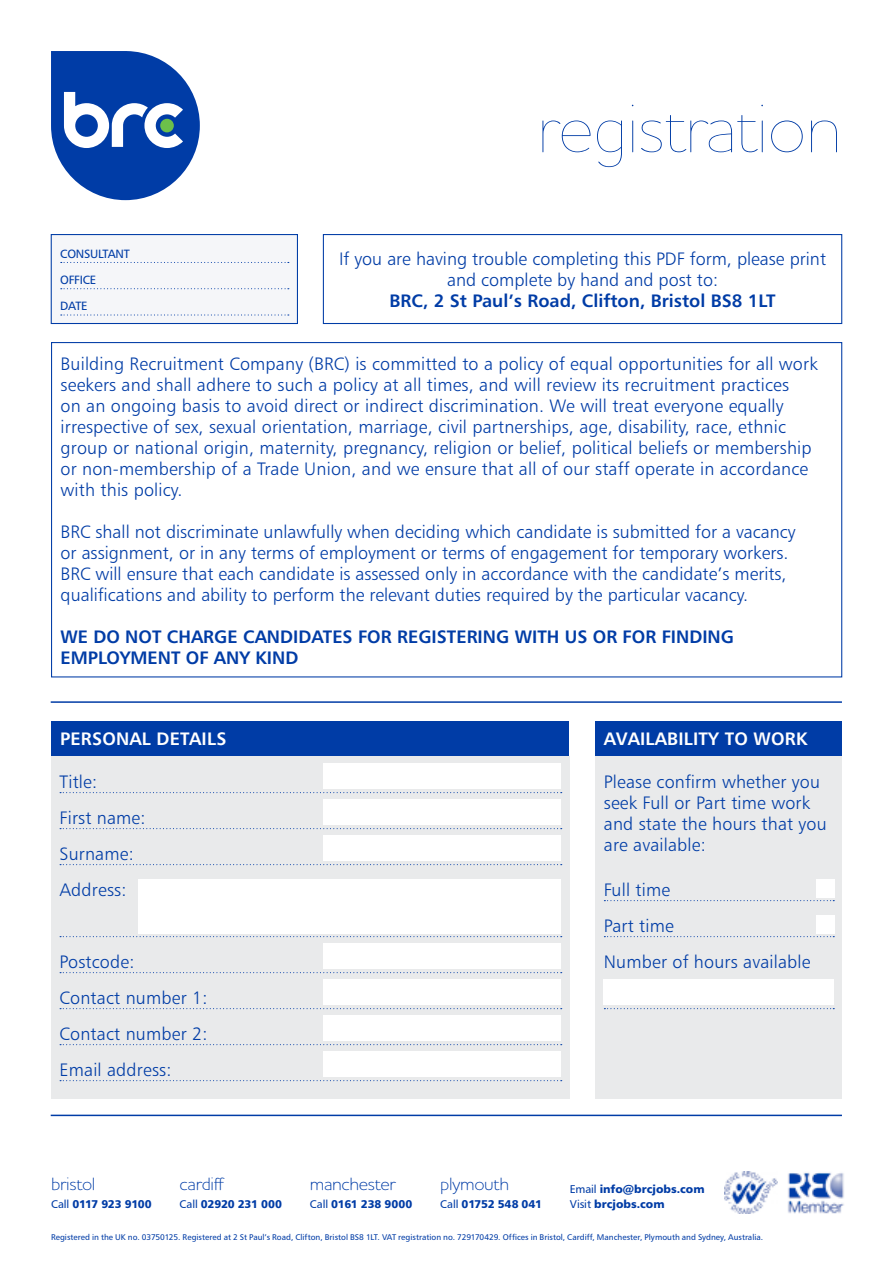
<style>
.page{position:relative;width:893px;height:1263px;background:#fff}
.page>*{position:absolute;margin:0;border:0;box-sizing:border-box;transform-origin:0 0}
.t1{font:100 68.55px "Houschka Rounded";letter-spacing:-.01em;color:#003ca6}
.t2{font:18px/21px "Humanist 777 BT Light B";letter-spacing:.01em;color:#003ca6}
.t3{font:18px/21px "Humanist 777 BT Bold B";color:#003ca6}
.t4{font:18px "Humanist 777 BT Bold B";letter-spacing:.01em;color:#fff}
.t5{font:300 18px "Houschka Rounded";letter-spacing:-.02em;color:#003ca6}
.t6{font:12px/26.2px "Humanist 777 BT Roman B";letter-spacing:-.02em;color:#003ca6}
.t7{font:11.25px "Humanist 777 BT Black B";letter-spacing:-.005em;color:#003ca6}
.t8{font:11.25px "Humanist 777 BT Black B";letter-spacing:-.025em;color:#003ca6}
.t9{font:8.25px "Humanist 777 BT Roman B";color:#003ca6}
.s1{font-family:"Humanist 777 BT Roman B"}
</style>
<div class="page">
<div style="left:595px;top:756px;width:247px;height:342px;background:#e9eaeb"></div>
<div style="left:51px;top:756px;width:519px;height:342px;background:#e9eaeb"></div>
<svg style="left:51px;top:51px;width:149px;height:149px"></svg>
<div style="left:160px;top:119px;width:14px;height:13px;background:#6cc04a;border-radius:50%"></div>
<img style="left:788px;top:1172px;width:56px;height:42px">
<img style="left:724px;top:1171px;width:53px;height:42px">
<div style="left:51px;top:235px;width:246px;height:88px;background:#f5f6f9"></div>
<svg style="left:61px;top:262px;width:228px;height:1px"></svg>
<svg style="left:61px;top:288px;width:228px;height:1px"></svg>
<svg style="left:61px;top:314px;width:228px;height:1px"></svg>
<div style="left:51px;top:234px;width:247px;height:90px;border:1px solid #003ca6"></div>
<div style="left:323px;top:234px;width:519px;height:90px;border:1px solid #003ca6"></div>
<div style="left:52px;top:721px;width:517px;height:34px;background:#003ca6"></div>
<div style="left:595px;top:721px;width:247px;height:34px;background:#003ca6"></div>
<hr style="left:51px;top:701px;width:791px;height:2px;background:#003ca6">
<hr style="left:51px;top:1115px;width:791px;height:1px;background:#003ca6">
<svg style="left:60px;top:792px;width:502px;height:1px"></svg>
<svg style="left:60px;top:828px;width:502px;height:1px"></svg>
<svg style="left:60px;top:864px;width:502px;height:1px"></svg>
<svg style="left:60px;top:936px;width:502px;height:1px"></svg>
<svg style="left:60px;top:972px;width:502px;height:1px"></svg>
<svg style="left:60px;top:1008px;width:502px;height:1px"></svg>
<svg style="left:60px;top:1044px;width:502px;height:1px"></svg>
<svg style="left:60px;top:1080px;width:502px;height:1px"></svg>
<svg style="left:604px;top:900px;width:230px;height:1px"></svg>
<svg style="left:604px;top:936px;width:230px;height:1px"></svg>
<svg style="left:604px;top:1008px;width:230px;height:1px"></svg>
<div style="left:323px;top:763px;width:238px;height:26px;background:#fff"></div>
<div style="left:323px;top:799px;width:238px;height:26px;background:#fff"></div>
<div style="left:323px;top:835px;width:238px;height:26px;background:#fff"></div>
<div style="left:138px;top:879px;width:423px;height:54px;background:#fff"></div>
<div style="left:323px;top:943px;width:238px;height:26px;background:#fff"></div>
<div style="left:323px;top:979px;width:238px;height:26px;background:#fff"></div>
<div style="left:323px;top:1015px;width:238px;height:26px;background:#fff"></div>
<div style="left:323px;top:1051px;width:238px;height:26px;background:#fff"></div>
<div style="left:604px;top:979px;width:230px;height:26px;background:#fff"></div>
<div style="left:816px;top:879px;width:18px;height:18px;background:#fff"></div>
<div style="left:816px;top:915px;width:18px;height:18px;background:#fff"></div>
<h1 class="t1" style="left:537px;top:82px;width:306px">registration</h1>
<p class="t6" style="left:60px;top:240px;width:71px">CONSULTANT<br>OFFICE<br>DATE</p>
<p class="t2" style="left:339px;top:248px;width:488px;text-align:center">If you are having trouble completing this PDF form, please print and complete by hand and post to:</p>
<p class="t3" style="left:389px;top:290px;width:388px">BRC, 2 St Paul’s Road, Clifton, Bristol BS8 1LT</p>
<p class="t2" style="left:61px;top:353px;width:759px">Building Recruitment Company (BRC) is committed to a policy of equal opportunities for all work seekers and shall adhere to such a policy at all times, and will review its recruitment practices<br>on an ongoing basis to avoid direct or indirect discrimination. We will treat everyone equally irrespective of sex, sexual orientation, marriage, civil partnerships, age, disability, race, ethnic group or national origin, maternity, pregnancy, religion or belief, political beliefs or membership or non-membership of a Trade Union, and we ensure that all of our staff operate in accordance with this policy.</p>
<p class="t2" style="left:61px;top:521px;width:737px">BRC shall not discriminate unlawfully when deciding which candidate is submitted for a vacancy or assignment, or in any terms of employment or terms of engagement for temporary workers.<br>BRC will ensure that each candidate is assessed only in accordance with the candidate’s merits, qualifications and ability to perform the relevant duties required by the particular vacancy.</p>
<p class="t3" style="left:61px;top:625px;width:675px">WE DO NOT CHARGE CANDIDATES FOR REGISTERING WITH US OR FOR FINDING<br>EMPLOYMENT OF ANY KIND</p>
<p class="t4" style="left:60px;top:728px;width:168px">PERSONAL DETAILS</p>
<p class="t4" style="left:604px;top:728px;width:205px">AVAILABILITY TO WORK</p>
<p class="t2" style="left:60px;top:763px;width:87px;line-height:36px">Title:<br>First name:<br>Surname:<br>Address:</p>
<p class="t2" style="left:604px;top:771px;width:224px">Please confirm whether you seek Full or Part time work and state the hours that you are available:</p>
<p class="t2" style="left:604px;top:871px;width:208px;line-height:36px">Full time<br>Part time<br>Number of hours available</p>
<p class="t2" style="left:60px;top:943px;width:149px;line-height:36px">Postcode:<br>Contact number 1:<br>Contact number 2:<br>Email address:</p>
<p class="t5" style="left:51px;top:1172px;width:46px">bristol</p>
<p class="t5" style="left:180px;top:1172px;width:46px">cardiff</p>
<p class="t5" style="left:440px;top:1172px;width:70px">plymouth</p>
<p class="t9" style="left:51px;top:1232px;width:713px">Registered in the UK no. 03750125. Registered at 2 St Paul’s Road, Clifton, Bristol BS8 1LT. VAT registration no. 729170429. Offices in Bristol, Cardiff, Manchester, Plymouth and Sydney, Australia.</p>
<p class="t5" style="left:310px;top:1172px;width:87px">manchester</p>
<p class="t7" style="left:570px;top:1182px;width:136px"><span class="s1">Email</span> info@brcjobs.com</p>
<p class="t8" style="left:51px;top:1197px;width:102px"><span class="s1">Call</span> 0117 923 9100</p>
<p class="t7" style="left:570px;top:1197px;width:96px"><span class="s1">Visit</span> brcjobs.com</p>
<p class="t7" style="left:180px;top:1197px;width:104px"><span class="s1">Call</span> 02920 231 000</p>
<p class="t7" style="left:310px;top:1197px;width:104px"><span class="s1">Call</span> 0161 238 9000</p>
<p class="t7" style="left:440px;top:1197px;width:103px"><span class="s1">Call</span> 01752 548 041</p>
</div>
